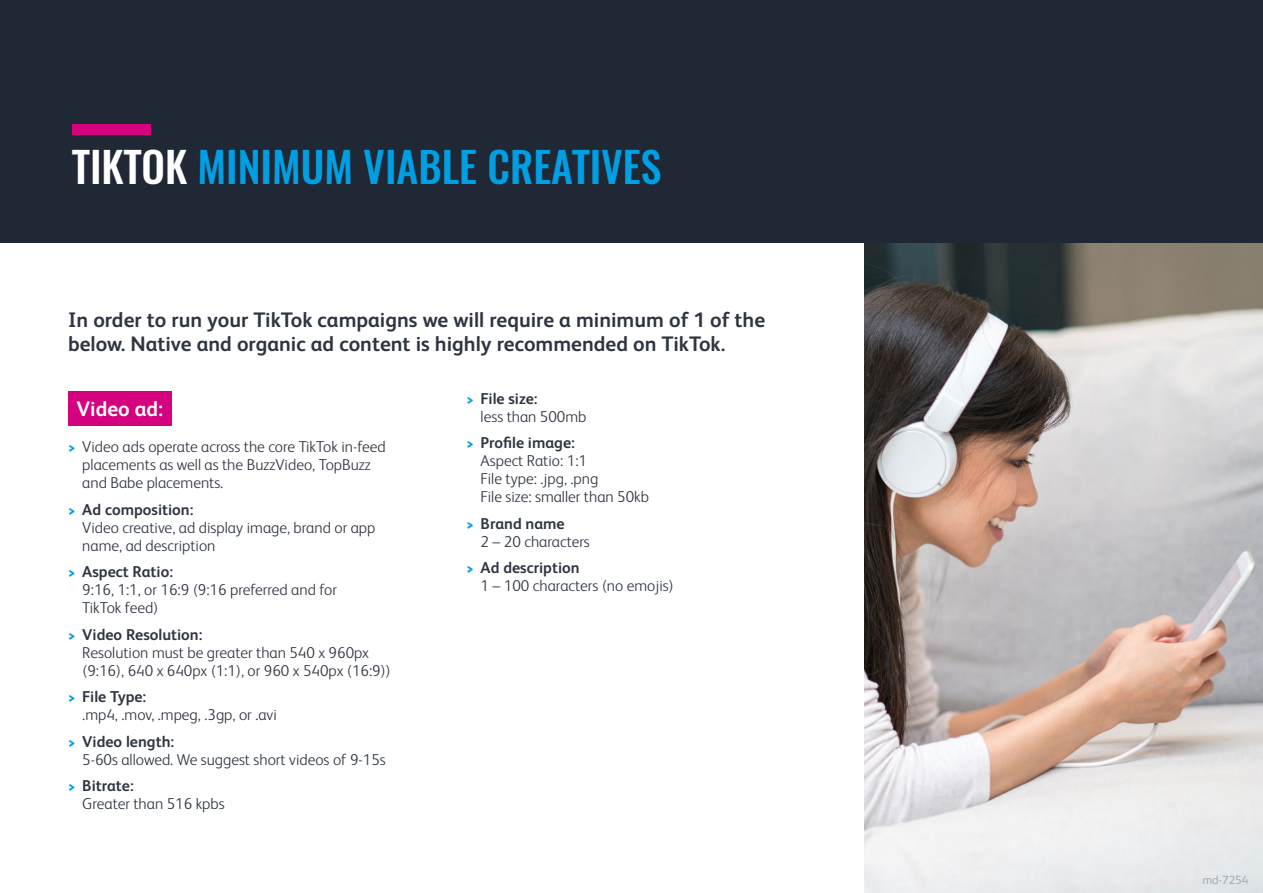
<style>
.page{position:relative;width:1263px;height:893px;background:#fff}
.page>*{position:absolute;margin:0;border:0;box-sizing:border-box;transform-origin:0 0}
.t1{font:500 42px "Oswald";color:#009fe3}
.t2{font:700 21px/24px "FS Albert Pro";color:#2e3541}
.t3{font:700 21px "FS Albert Pro";color:#fff}
.t4{font:300 15.75px/18px "FS Albert Pro";color:#2e3541}
.t5{font:12px "FS Albert Pro";color:#abaab1}
.s1{color:#fff}
.s2{font-weight:800;font-size:13.5px;color:#009fe3}
.s3{font-weight:700}
</style>
<div class="page">
<img style="left:865px;top:242px;width:398px;height:651px">
<div style="left:68px;top:392px;width:104px;height:34px;background:#d5027f"></div>
<div style="left:0;top:0;width:1263px;height:242px;background:#1f2834"></div>
<div style="left:72px;top:124px;width:79px;height:11px;background:#d5027f"></div>
<h1 class="t1" style="left:72px;top:137px;width:591px"><span class="s1">TIKTOK</span> MINIMUM VIABLE CREATIVES</h1>
<h2 class="t2" style="left:68px;top:306px;width:699px">In order to run your TikTok campaigns we will require a minimum of 1 of the below. Native and organic ad content is highly recommended on TikTok.</h2>
<h2 class="t3" style="left:77px;top:394px;width:88px">Video ad:</h2>
<p class="t4" style="left:82px;top:437px;width:305px;text-indent:-14px"><span class="s2">&gt;</span> Video ads operate across the core TikTok in-feed placements as well as the BuzzVideo, TopBuzz and Babe placements.</p>
<p class="t4" style="left:82px;top:499px;width:295px;text-indent:-14px"><span class="s2">&gt;</span> <span class="s3">Ad composition:<br></span>Video creative, ad display image, brand or app name, ad description</p>
<p class="t4" style="left:82px;top:562px;width:256px;text-indent:-14px"><span class="s2">&gt;</span> <span class="s3">Aspect Ratio:<br></span>9:16, 1:1, or 16:9 (9:16 preferred and for<br>TikTok feed)</p>
<p class="t4" style="left:82px;top:624px;width:310px;text-indent:-14px"><span class="s2">&gt;</span> <span class="s3">Video Resolution:<br></span>Resolution must be greater than 540 x 960px (9:16), 640 x 640px (1:1), or 960 x 540px (16:9))</p>
<p class="t4" style="left:82px;top:687px;width:196px;text-indent:-14px"><span class="s2">&gt;</span> <span class="s3">File Type:<br></span>.mp4, .mov, .mpeg, .3gp, or .avi</p>
<p class="t4" style="left:82px;top:731px;width:305px;text-indent:-14px"><span class="s2">&gt;</span> <span class="s3">Video length:<br></span>5-60s allowed. We suggest short videos of 9-15s</p>
<p class="t4" style="left:82px;top:776px;width:144px;text-indent:-14px"><span class="s2">&gt;</span> <span class="s3">Bitrate:<br></span>Greater than 516 kpbs</p>
<p class="t4" style="left:481px;top:388px;width:107px;text-indent:-14px"><span class="s2">&gt;</span> <span class="s3">File size:<br></span>less than 500mb</p>
<p class="t4" style="left:481px;top:433px;width:170px;text-indent:-14px"><span class="s2">&gt;</span> <span class="s3">Profile image:<br></span>Aspect Ratio: 1:1<br>File type: .jpg, .png<br>File size: smaller than 50kb</p>
<p class="t4" style="left:481px;top:513px;width:111px;text-indent:-14px"><span class="s2">&gt;</span> <span class="s3">Brand name<br></span>2 – 20 characters</p>
<p class="t4" style="left:481px;top:558px;width:195px;text-indent:-14px"><span class="s2">&gt;</span> <span class="s3">Ad description<br></span>1 – 100 characters (no emojis)</p>
<p class="t5" style="left:1202px;top:871px;width:48px">md-7254</p>
</div>
